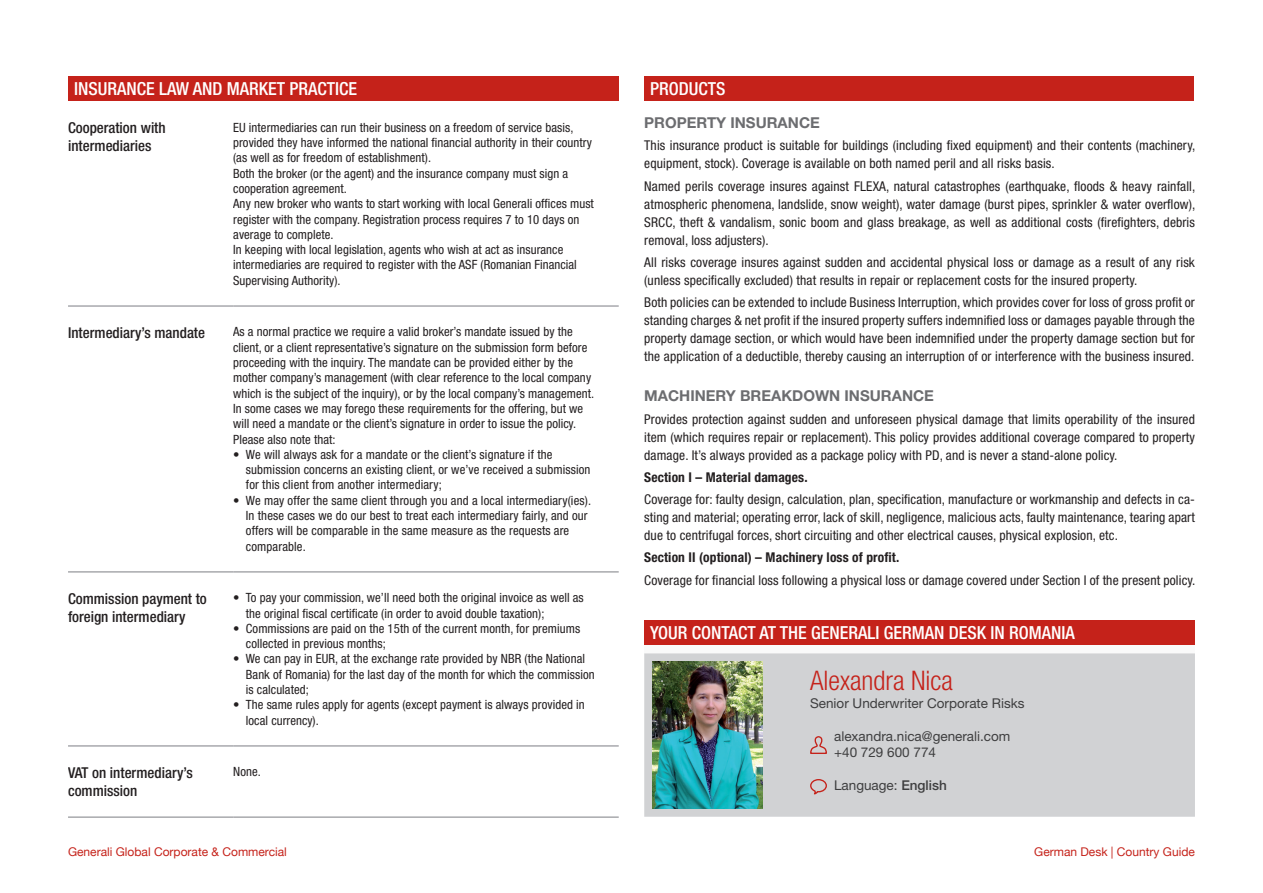
<style>
.page{position:relative;width:1263px;height:893px;background:#fff}
.page>*{position:absolute;margin:0;border:0;box-sizing:border-box;transform-origin:0 0}
.t1{font:300 condensed 27px "Helvetica Neue LT Std";color:#c5221a}
.t2{font:500 condensed 18px "Helvetica Neue LT Std";color:#fff}
.t3{font:500 condensed 15px/18px "Helvetica Neue LT Std";color:#231f20}
.t4{font:700 15px "Helvetica Neue LT Std";color:#6c6d70}
.t5{font:condensed 13.5px/18px "Helvetica Neue LT Std";letter-spacing:.01em;color:#231f20;text-align:justify}
.t6{font:13.5px "Helvetica Neue LT Std";color:#3e3e3f}
.t7{font:700 condensed 13.5px "Helvetica Neue LT Std";letter-spacing:.01em;color:#231f20}
.t8{font:condensed 12.75px/15.3px "Helvetica Neue LT Std";letter-spacing:.005em;color:#231f20}
.t9{font:12px "Helvetica Neue";color:#c5221a}
.s1{font-weight:500}
</style>
<div class="page">
<div style="left:68px;top:77px;width:551px;height:24px;background:#c5221a"></div>
<hr style="left:68px;top:816px;width:165px;height:2px;background:#a8a9ad">
<hr style="left:233px;top:816px;width:386px;height:2px;background:#a8a9ad">
<hr style="left:68px;top:305px;width:165px;height:2px;background:#a8a9ad">
<hr style="left:233px;top:305px;width:386px;height:2px;background:#a8a9ad">
<hr style="left:68px;top:571px;width:165px;height:2px;background:#a8a9ad">
<hr style="left:233px;top:571px;width:386px;height:2px;background:#a8a9ad">
<hr style="left:68px;top:745px;width:165px;height:2px;background:#a8a9ad">
<hr style="left:233px;top:745px;width:386px;height:2px;background:#a8a9ad">
<div style="left:644px;top:77px;width:549px;height:24px;background:#c5221a"></div>
<div style="left:644px;top:620px;width:551px;height:25px;background:#c5221a"></div>
<div style="left:644px;top:645px;width:551px;height:8px;background:#fafafa"></div>
<div style="left:644px;top:653px;width:551px;height:164px;background:#d1d2d4"></div>
<img style="left:653px;top:662px;width:109px;height:146px">
<svg style="left:809px;top:737px;width:19px;height:18px"></svg>
<svg style="left:809px;top:778px;width:19px;height:19px"></svg>
<p class="t2" style="left:74px;top:78px;width:285px">INSURANCE LAW AND MARKET PRACTICE</p>
<p class="t3" style="left:68px;top:119px;width:99px">Cooperation with intermediaries</p>
<p class="t8" style="left:233px;top:120px;width:360px">EU intermediaries can run their business on a freedom of service basis, provided they have informed the national financial authority in their country (as well as for freedom of establishment).</p>
<p class="t8" style="left:233px;top:165px;width:337px">Both the broker (or the agent) and the insurance company must sign a cooperation agreement.</p>
<p class="t8" style="left:233px;top:196px;width:362px">Any new broker who wants to start working with local Generali offices must register with the company. Registration process requires 7 to 10 days on average to complete.</p>
<p class="t8" style="left:233px;top:242px;width:345px">In keeping with local legislation, agents who wish at act as insurance intermediaries are required to register with the ASF (Romanian Financial<br>Supervising Authority).</p>
<p class="t3" style="left:68px;top:323px;width:139px">Intermediary’s mandate</p>
<p class="t8" style="left:233px;top:324px;width:362px">As a normal practice we require a valid broker’s mandate issued by the client, or a client representative’s signature on the submission form before proceeding with the inquiry. The mandate can be provided either by the mother company’s management (with clear reference to the local company which is the subject of the inquiry), or by the local company’s management.</p>
<p class="t8" style="left:233px;top:401px;width:352px">In some cases we may forego these requirements for the offering, but we will need a mandate or the client’s signature in order to issue the policy.</p>
<p class="t8" style="left:233px;top:431px;width:104px">Please also note that:</p>
<p class="t8" style="left:246px;top:447px;width:346px;text-indent:-13px">• We will always ask for a mandate or the client’s signature if the submission concerns an existing client, or we’ve received a submission for this client from another intermediary;</p>
<p class="t8" style="left:246px;top:492px;width:347px;text-indent:-13px">• We may offer the same client through you and a local intermediary(ies).<br>In these cases we do our best to treat each intermediary fairly, and our offers will be comparable in the same measure as the requests are comparable.</p>
<p class="t3" style="left:68px;top:589px;width:140px">Commission payment to foreign intermediary</p>
<p class="t8" style="left:246px;top:590px;width:339px;text-indent:-13px">• To pay your commission, we’ll need both the original invoice as well as the original fiscal certificate (in order to avoid double taxation);</p>
<p class="t8" style="left:246px;top:621px;width:336px;text-indent:-13px">• Commissions are paid on the 15th of the current month, for premiums collected in previous months;</p>
<p class="t8" style="left:246px;top:651px;width:350px;text-indent:-13px">• We can pay in EUR, at the exchange rate provided by NBR (the National<br>Bank of Romania) for the last day of the month for which the commission is calculated;</p>
<p class="t8" style="left:246px;top:697px;width:340px;text-indent:-13px">• The same rules apply for agents (except payment is always provided in local currency).</p>
<p class="t3" style="left:68px;top:763px;width:126px">VAT on intermediary’s commission</p>
<p class="t8" style="left:233px;top:764px;width:29px">None.</p>
<p class="t2" style="left:650px;top:78px;width:77px">PRODUCTS</p>
<p class="t4" style="left:644px;top:113px;width:177px">PROPERTY INSURANCE</p>
<p class="t5" style="left:644px;top:136px;width:553px">This insurance product is suitable for buildings (including fixed equipment) and their contents (machinery, equipment, stock). Coverage is available on both named peril and all risks basis.</p>
<p class="t5" style="left:644px;top:177px;width:553px">Named perils coverage insures against FLEXA, natural catastrophes (earthquake, floods &amp; heavy rainfall, atmospheric phenomena, landslide, snow weight), water damage (burst pipes, sprinkler &amp; water overflow), SRCC, theft &amp; vandalism, sonic boom and glass breakage, as well as additional costs (firefighters, debris removal, loss adjusters).</p>
<p class="t5" style="left:644px;top:253px;width:552px">All risks coverage insures against sudden and accidental physical loss or damage as a result of any risk (unless specifically excluded) that results in repair or replacement costs for the insured property.</p>
<p class="t5" style="left:644px;top:293px;width:552px">Both policies can be extended to include Business Interruption, which provides cover for loss of gross profit or standing charges &amp; net profit if the insured property suffers indemnified loss or damages payable through the property damage section, or which would have been indemnified under the property damage section but for the application of a deductible, thereby causing an interruption of or interference with the business insured.</p>
<p class="t4" style="left:644px;top:387px;width:291px">MACHINERY BREAKDOWN INSURANCE</p>
<p class="t5" style="left:644px;top:410px;width:552px">Provides protection against sudden and unforeseen physical damage that limits operability of the insured item (which requires repair or replacement). This policy provides additional coverage compared to property damage. It’s always provided as a package policy with PD, and is never a stand-alone policy.</p>
<p class="t7" style="left:644px;top:469px;width:165px">Section I – Material damages.</p>
<p class="t5" style="left:644px;top:490px;width:552px">Coverage for: faulty design, calculation, plan, specification, manufacture or workmanship and defects in ca&shy;sting and material; operating error, lack of skill, negligence, malicious acts, faulty maintenance, tearing apart due to centrifugal forces, short circuiting and other electrical causes, physical explosion, etc.</p>
<p class="t7" style="left:644px;top:549px;width:256px">Section II (optional) – Machinery loss of profit.</p>
<p class="t5" style="left:644px;top:571px;width:553px">Coverage for financial loss following a physical loss or damage covered under Section I of the present policy.</p>
<p class="t2" style="left:650px;top:622px;width:426px">YOUR CONTACT AT THE GENERALI GERMAN DESK IN ROMANIA</p>
<p class="t1" style="left:810px;top:665px;width:144px">Alexandra Nica</p>
<p class="t6" style="left:810px;top:695px;width:216px">Senior Underwriter Corporate Risks</p>
<p class="t6" style="left:834px;top:728px;width:178px">alexandra.nica@generali.com</p>
<p class="t6" style="left:834px;top:744px;width:103px">+40 729 600 774</p>
<p class="t6" style="left:834px;top:777px;width:114px">Language: <span class="s1">English</span></p>
<p class="t9" style="left:68px;top:843px;width:220px">Generali Global Corporate &amp; Commercial</p>
<p class="t9" style="left:1034px;top:843px;width:162px">German Desk | Country Guide</p>
</div>
